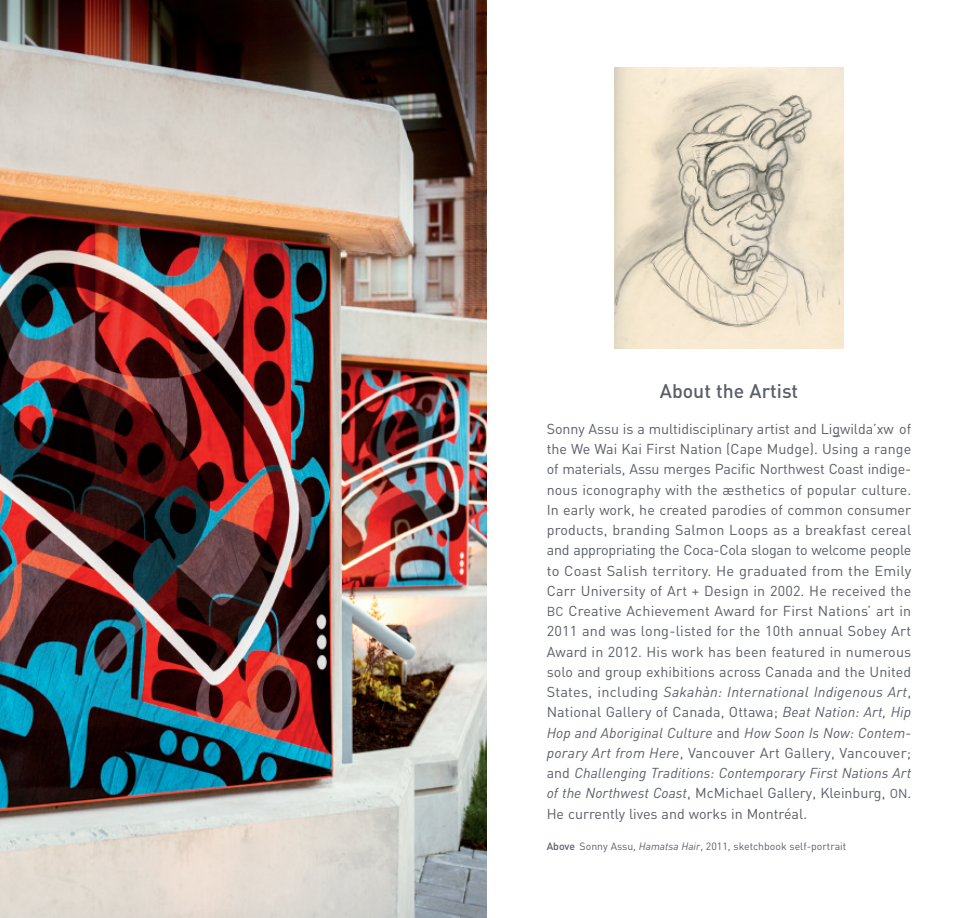
<style>
.page{position:relative;width:972px;height:918px;background:#fff}
.page>*{position:absolute;margin:0;border:0;box-sizing:border-box;transform-origin:0 0}
.t1{font:500 19.5px "DIN";color:#5a5e68}
.t2{font:14.25px/20.2px "DIN";color:#5a5e68;text-align:justify}
.t3{font:10.5px "DIN";color:#5a5e68}
.s1{font-size:12.9px}
.s2{font-style:italic}
.s3{font-weight:500}
</style>
<div class="page">
<img style="left:0;top:0;width:486px;height:918px">
<img style="left:614px;top:68px;width:230px;height:281px">
<p class="t1" style="left:660px;top:380px;width:140px">About the Artist</p>
<p class="t2" style="left:547px;top:419px;width:366px">Sonny Assu is a multidisciplinary artist and Ligwilda’xw of the We Wai Kai First Nation (Cape Mudge). Using a range of materials, Assu merges Pacific Northwest Coast indige&shy;nous iconography with the æsthetics of popular culture.<br>In early work, he created parodies of common consumer products, branding Salmon Loops as a breakfast cereal and appropriating the Coca-Cola slogan to welcome people to Coast Salish territory. He graduated from the Emily Carr University of Art + Design in 2002. He received the <span class="s1">BC</span> Creative Achievement Award for First Nations’ art in 2011 and was long-listed for the 10th annual Sobey Art Award in 2012. His work has been featured in numerous solo and group exhibitions across Canada and the United States, including <span class="s2">Sakahàn: International Indigenous Art</span>, National Gallery of Canada, Ottawa; <span class="s2">Beat Nation: Art, Hip Hop and Aboriginal Culture</span> and <span class="s2">How Soon Is Now: Contem&shy;porary Art from Here</span>, Vancouver Art Gallery, Vancouver; and <span class="s2">Challenging Traditions: Contemporary First Nations Art of the Northwest Coast</span>, McMichael Gallery, Kleinburg, <span class="s1">ON</span>.<br>He currently lives and works in Montréal.</p>
<p class="t3" style="left:547px;top:840px;width:301px"><span class="s3">Above</span> Sonny Assu, <span class="s2">Hamatsa Hair</span>, 2011, sketchbook self-portrait</p>
</div>
